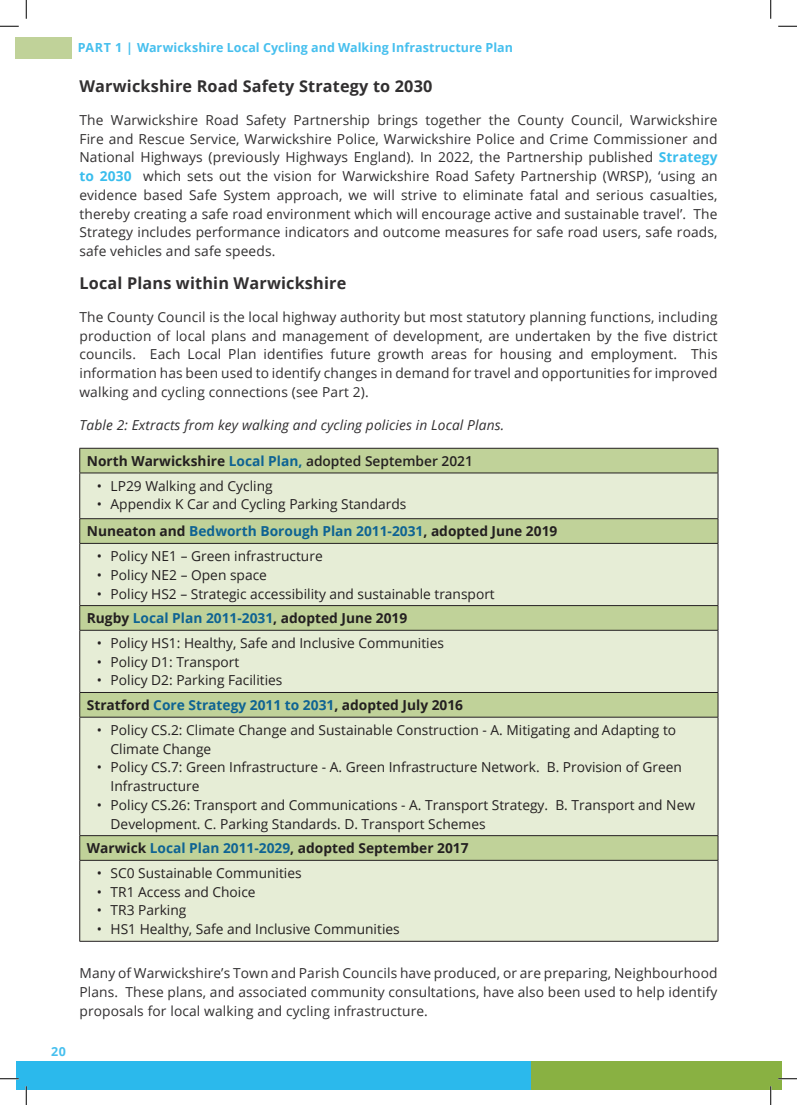
<style>
.page{position:relative;width:797px;height:1105px;background:#fff}
.page>*{position:absolute;margin:0;border:0;box-sizing:border-box;transform-origin:0 0}
.Body_Copy{font:700 16.25px "Open Sans";letter-spacing:.01em;color:#312f30}
.Body_Copy-2{font:13.75px/18.8px "Open Sans";letter-spacing:.01em;color:#312f30;text-align:justify}
.t1{font:13.75px/18.8px "Open Sans";color:#231f20}
.t2{font:700 13.75px "Open Sans";color:#231f20}
.Body_Copy-3{font:italic 13.75px "Open Sans";letter-spacing:.01em;color:#312f30}
.t3{font:700 13.75px "Open Sans";color:#0e6393}
.t4{font:600 13.75px "Open Sans";color:#231f20}
.t5{font:700 12.5px "Open Sans";letter-spacing:.005em;color:#46bfee}
.s1{font-weight:700;color:#39bded}
.s2{font-weight:700}
.s3{font-weight:700;color:#0e6393}
.s4{color:#231f20}
.s5{color:#0e6393}
</style>
<div class="page">
<div style="left:16px;top:1061px;width:515px;height:28px;background:#2bb9ec"></div>
<div style="left:531px;top:1061px;width:250px;height:28px;background:#89b142"></div>
<div style="left:16px;top:37px;width:56px;height:21px;background:#c0d299"></div>
<div style="left:80px;top:449px;width:637px;height:24px;background:#c0d299"></div>
<svg style="left:80px;top:474px;width:637px;height:467px;background:#dde6c8"></svg>
<hr style="left:79px;top:448px;width:639px;height:1px;background:#231f20">
<svg style="left:79px;top:449px;width:1px;height:24px"></svg>
<svg style="left:717px;top:449px;width:1px;height:24px"></svg>
<hr style="left:79px;top:473px;width:639px;height:1px;background:#231f20">
<hr style="left:79px;top:473px;width:1px;height:45px;background:#231f20">
<hr style="left:717px;top:473px;width:1px;height:45px;background:#231f20">
<hr style="left:79px;top:518px;width:639px;height:1px;background:#231f20">
<svg style="left:79px;top:519px;width:1px;height:24px"></svg>
<svg style="left:717px;top:519px;width:1px;height:24px"></svg>
<hr style="left:79px;top:543px;width:639px;height:1px;background:#231f20">
<hr style="left:79px;top:544px;width:1px;height:61px;background:#231f20">
<hr style="left:717px;top:544px;width:1px;height:61px;background:#231f20">
<hr style="left:79px;top:605px;width:639px;height:1px;background:#231f20">
<svg style="left:79px;top:606px;width:1px;height:24px"></svg>
<svg style="left:717px;top:606px;width:1px;height:24px"></svg>
<hr style="left:79px;top:630px;width:639px;height:1px;background:#231f20">
<hr style="left:79px;top:631px;width:1px;height:61px;background:#231f20">
<hr style="left:717px;top:631px;width:1px;height:61px;background:#231f20">
<hr style="left:79px;top:692px;width:639px;height:1px;background:#231f20">
<svg style="left:79px;top:693px;width:1px;height:24px"></svg>
<svg style="left:717px;top:693px;width:1px;height:24px"></svg>
<hr style="left:79px;top:717px;width:639px;height:1px;background:#231f20">
<hr style="left:79px;top:717px;width:1px;height:118px;background:#231f20">
<hr style="left:717px;top:717px;width:1px;height:118px;background:#231f20">
<hr style="left:79px;top:835px;width:639px;height:1px;background:#231f20">
<svg style="left:79px;top:836px;width:1px;height:24px"></svg>
<svg style="left:717px;top:836px;width:1px;height:24px"></svg>
<hr style="left:79px;top:860px;width:639px;height:1px;background:#231f20">
<hr style="left:79px;top:861px;width:1px;height:80px;background:#231f20">
<hr style="left:717px;top:861px;width:1px;height:80px;background:#231f20">
<hr style="left:79px;top:941px;width:639px;height:1px;background:#231f20">
<svg style="left:0;top:25px;width:19px;height:2px"></svg>
<svg style="left:778px;top:25px;width:19px;height:2px"></svg>
<svg style="left:0;top:1078px;width:19px;height:1px"></svg>
<svg style="left:778px;top:1078px;width:19px;height:1px"></svg>
<svg style="left:25px;top:0;width:2px;height:19px"></svg>
<svg style="left:25px;top:1086px;width:2px;height:19px"></svg>
<svg style="left:770px;top:0;width:1px;height:19px"></svg>
<svg style="left:770px;top:1086px;width:1px;height:19px"></svg>
<p class="t5" style="left:51px;top:1043px;width:16px">20</p>
<p class="t5" style="left:78px;top:39px;width:437px">PART 1 | Warwickshire Local Cycling and Walking Infrastructure Plan</p>
<p class="Body_Copy" style="left:79px;top:74px;width:354px">Warwickshire Road Safety Strategy to 2030</p>
<p class="Body_Copy-2" style="left:79px;top:110px;width:639px">The Warwickshire Road Safety Partnership brings together the County Council, Warwickshire Fire and Rescue Service, Warwickshire Police, Warwickshire Police and Crime Commissioner and National Highways (previously Highways England). In 2022, the Partnership published <span class="s1">Strategy to 2030</span> which sets out the vision for Warwickshire Road Safety Partnership (WRSP), ‘using an evidence based Safe System approach, we will strive to eliminate fatal and serious casualties, thereby creating a safe road environment which will encourage active and sustainable travel’. The Strategy includes performance indicators and outcome measures for safe road users, safe roads, safe vehicles and safe speeds.</p>
<p class="Body_Copy" style="left:79px;top:272px;width:268px">Local Plans within Warwickshire</p>
<p class="Body_Copy-2" style="left:79px;top:307px;width:639px">The County Council is the local highway authority but most statutory planning functions, including production of local plans and management of development, are undertaken by the five district councils. Each Local Plan identifies future growth areas for housing and employment. This information has been used to identify changes in demand for travel and opportunities for improved walking and cycling connections (see Part 2).</p>
<p class="Body_Copy-3" style="left:79px;top:415px;width:426px">Table 2: Extracts from key walking and cycling policies in Local Plans.</p>
<p class="t4" style="left:87px;top:451px;width:387px"><span class="s2">North Warwickshire</span> <span class="s3">Local Plan,</span> adopted September 2021</p>
<p class="t1" style="left:97px;top:476px;width:177px">• LP29 Walking and Cycling</p>
<p class="t1" style="left:97px;top:495px;width:311px">• Appendix K Car and Cycling Parking Standards</p>
<p class="t3" style="left:87px;top:522px;width:472px"><span class="s4">Nuneaton and</span> Bedworth Borough Plan 2011-2031<span class="s4">, adopted June 2019</span></p>
<p class="t1" style="left:97px;top:546px;width:227px">• Policy NE1 – Green infrastructure</p>
<p class="t1" style="left:97px;top:565px;width:172px">• Policy NE2 – Open space</p>
<p class="t1" style="left:97px;top:584px;width:399px">• Policy HS2 – Strategic accessibility and sustainable transport</p>
<p class="t2" style="left:87px;top:608px;width:322px">Rugby <span class="s5">Local Plan 2011-2031</span>, adopted June 2019</p>
<p class="t1" style="left:97px;top:633px;width:349px">• Policy HS1: Healthy, Safe and Inclusive Communities</p>
<p class="t1" style="left:97px;top:652px;width:144px">• Policy D1: Transport</p>
<p class="t1" style="left:97px;top:671px;width:187px">• Policy D2: Parking Facilities</p>
<p class="t2" style="left:87px;top:695px;width:378px">Stratford <span class="s5">Core Strategy 2011 to 2031</span>, adopted July 2016</p>
<p class="t1" style="left:111px;top:720px;width:567px;text-indent:-14px">• Policy CS.2: Climate Change and Sustainable Construction - A. Mitigating and Adapting to<br>Climate Change</p>
<p class="t1" style="left:111px;top:757px;width:573px;text-indent:-14px">• Policy CS.7: Green Infrastructure - A. Green Infrastructure Network. B. Provision of Green<br>Infrastructure</p>
<p class="t1" style="left:111px;top:795px;width:586px;text-indent:-14px">• Policy CS.26: Transport and Communications - A. Transport Strategy. B. Transport and New<br>Development. C. Parking Standards. D. Transport Schemes</p>
<p class="t2" style="left:87px;top:838px;width:383px">Warwick <span class="s5">Local Plan 2011-2029</span>, adopted September 2017</p>
<p class="t1" style="left:97px;top:863px;width:206px">• SC0 Sustainable Communities</p>
<p class="t1" style="left:97px;top:882px;width:160px">• TR1 Access and Choice</p>
<p class="t1" style="left:97px;top:901px;width:91px">• TR3 Parking</p>
<p class="t1" style="left:97px;top:919px;width:304px">• HS1 Healthy, Safe and Inclusive Communities</p>
<p class="Body_Copy-2" style="left:79px;top:964px;width:639px">Many of Warwickshire’s Town and Parish Councils have produced, or are preparing, Neighbourhood Plans. These plans, and associated community consultations, have also been used to help identify proposals for local walking and cycling infrastructure.</p>
</div>
